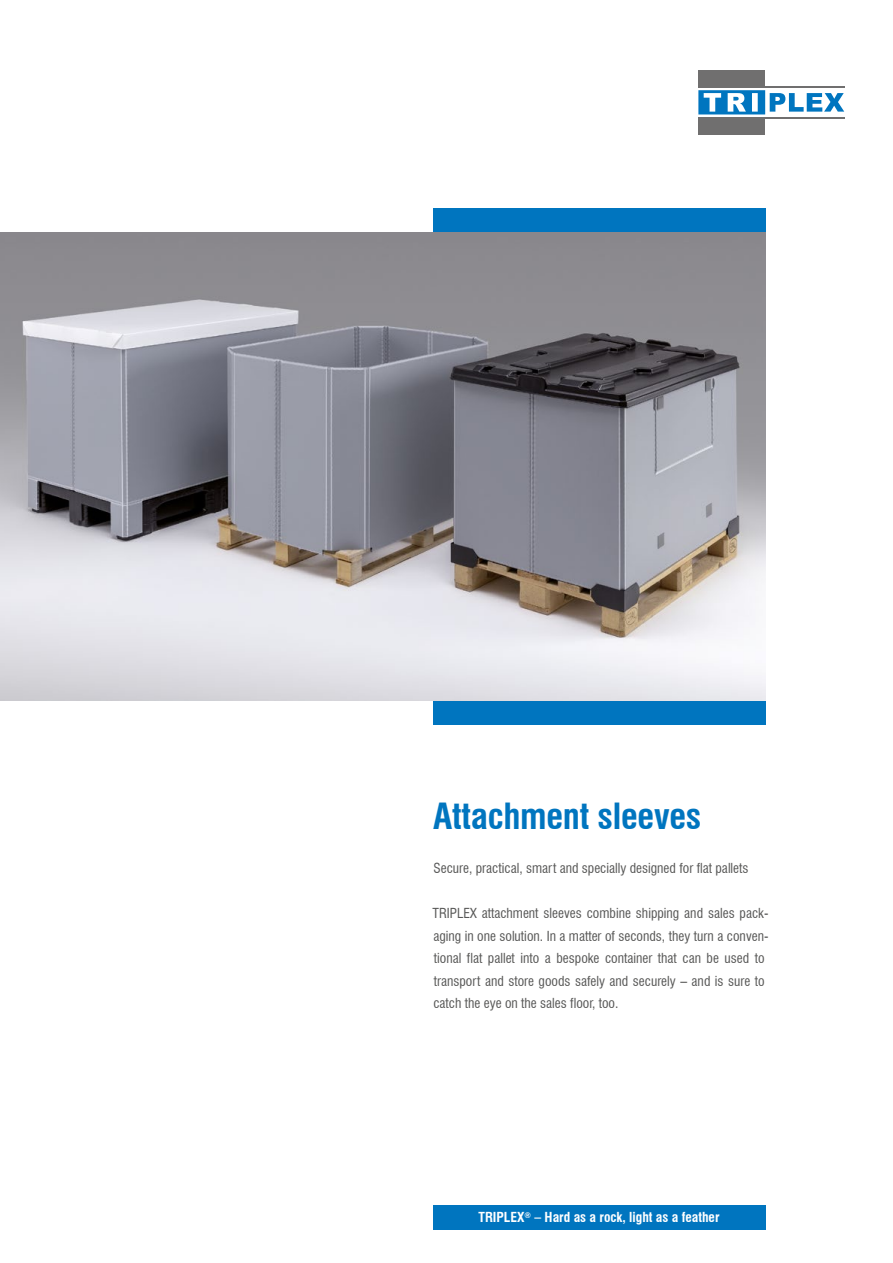
<style>
.page{position:relative;width:893px;height:1263px;background:#fff}
.page>*{position:absolute;margin:0;border:0;box-sizing:border-box;transform-origin:0 0}
.t1{font:700 condensed 35.25px "Swiss 721 BT";letter-spacing:-.01em;color:#0075bf}
.t2{font:condensed 13.5px/22.5px "Swiss 721 BT";color:#575756}
.t3{font:700 condensed 13.5px "Swiss 721 BT";color:#fff}
</style>
<div class="page">
<div style="left:433px;top:1205px;width:332px;height:25px;background:#0075bf"></div>
<div style="left:433px;top:208px;width:332px;height:25px;background:#0075bf"></div>
<div style="left:433px;top:700px;width:332px;height:25px;background:#0075bf"></div>
<div style="left:698px;top:70px;width:67px;height:17px;background:#706f6f"></div>
<hr style="left:698px;top:86px;width:146px;height:1px;background:#706f6f">
<hr style="left:698px;top:117px;width:146px;height:2px;background:#706f6f">
<div style="left:698px;top:117px;width:67px;height:17px;background:#706f6f"></div>
<svg style="left:698px;top:90px;width:146px;height:24px"></svg>
<img style="left:0;top:233px;width:765px;height:467px">
<h1 class="t1" style="left:433px;top:795px;width:270px">Attachment sleeves</h1>
<p class="t2" style="left:433px;top:857px;width:317px">Secure, practical, smart and specially designed for flat pallets</p>
<p class="t2" style="left:432px;top:902px;width:338px">TRIPLEX attachment sleeves combine shipping and sales pack&shy;aging in one solution. In a matter of seconds, they turn a conven&shy;tional flat pallet into a bespoke container that can be used to transport and store goods safely and securely – and is sure to catch the eye on the sales floor, too.</p>
<p class="t3" style="left:479px;top:1209px;width:242px">TRIPLEX<sup>®</sup> – Hard as a rock, light as a feather</p>
</div>
